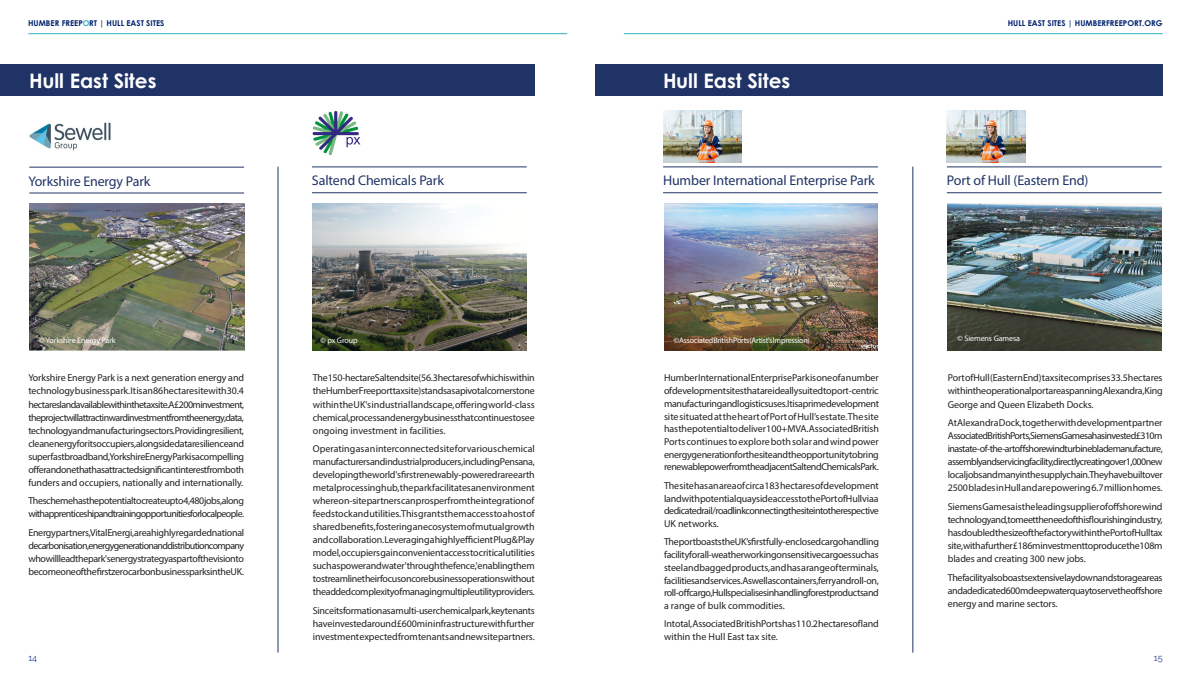
<style>
.page{position:relative;width:1191px;height:681px;background:#fff}
.page>*{position:absolute;margin:0;border:0;box-sizing:border-box;transform-origin:0 0}
.t1{font:700 20px "Century Gothic Pro";color:#fff}
.t2{font:14px "Myriad Pro";letter-spacing:-.01em;color:#203366}
.t3{font:10px/13px "Myriad Pro";letter-spacing:-.025em;color:#231f20;text-align:justify}
.t4{font:10px/13px "Myriad Pro";letter-spacing:-.06em;color:#231f20}
.t5{font:9px "Raleway";color:#253f8e}
.t6{font:8px "Myriad Pro";letter-spacing:-.02em;color:#fff}
.t7{font:700 8px "Century Gothic Pro";color:#01216e}
.s1{color:#31aec6}
</style>
<div class="page">
<hr style="left:28px;top:33px;width:539px;height:1px;background:#31aec6">
<hr style="left:624px;top:33px;width:538px;height:1px;background:#31aec6">
<img style="left:947px;top:203px;width:214px;height:148px">
<div style="left:0;top:64px;width:535px;height:32px;background:#203366"></div>
<div style="left:595px;top:64px;width:567px;height:32px;background:#203366"></div>
<hr style="left:29px;top:193px;width:215px;height:1px;background:#203366">
<hr style="left:312px;top:192px;width:215px;height:1px;background:#203366">
<hr style="left:663px;top:192px;width:215px;height:1px;background:#203366">
<hr style="left:947px;top:192px;width:214px;height:1px;background:#203366">
<hr style="left:29px;top:167px;width:215px;height:1px;background:#203366">
<hr style="left:278px;top:166px;width:1px;height:486px;background:#203366">
<hr style="left:912px;top:166px;width:1px;height:486px;background:#203366">
<hr style="left:312px;top:166px;width:215px;height:1px;background:#203366">
<hr style="left:663px;top:166px;width:215px;height:1px;background:#203366">
<hr style="left:947px;top:166px;width:214px;height:1px;background:#203366">
<img style="left:29px;top:203px;width:215px;height:148px">
<img style="left:313px;top:203px;width:214px;height:148px">
<img style="left:29px;top:122px;width:82px;height:29px">
<img style="left:312px;top:111px;width:49px;height:45px">
<img style="left:663px;top:110px;width:79px;height:52px">
<img style="left:947px;top:110px;width:78px;height:52px">
<img style="left:664px;top:203px;width:214px;height:148px">
<p class="t7" style="left:28px;top:18px;width:138px">HUMBER FREEP<span class="s1">O</span>RT | HULL EAST SITES</p>
<p class="t7" style="left:1007px;top:18px;width:156px">HULL EAST SITES | HUMBERFREEPORT.ORG</p>
<p class="t1" style="left:29px;top:68px;width:129px">Hull East Sites</p>
<p class="t1" style="left:663px;top:68px;width:129px">Hull East Sites</p>
<p class="t2" style="left:28px;top:172px;width:124px">Yorkshire Energy Park</p>
<p class="t2" style="left:312px;top:172px;width:133px">Saltend Chemicals Park</p>
<p class="t2" style="left:663px;top:172px;width:213px">Humber International Enterprise Park</p>
<p class="t2" style="left:947px;top:172px;width:143px">Port of Hull (Eastern End)</p>
<p class="t6" style="left:674px;top:335px;width:138px">© Associated British Ports (Artist's Impression)</p>
<p class="t6" style="left:957px;top:333px;width:64px">© Siemens Gamesa</p>
<p class="t6" style="left:39px;top:335px;width:78px">© Yorkshire Energy Park</p>
<p class="t6" style="left:320px;top:335px;width:39px">© px Group</p>
<p class="t6" style="left:680px;top:335px;width:32px">px Group</p>
<p class="t3" style="left:28px;top:371px;width:217px">Yorkshire Energy Park is a next generation energy and technology business park. It is an 86 hectare site with 30.4 hectares land available within the tax site. A £200m investment, the project will attract inward investment from the energy, data, technology and manufacturing sectors. Providing resilient, clean energy for its occupiers, alongside data resilience and superfast broadband, Yorkshire Energy Park is a compelling offer and one that has attracted significant interest from both funders and occupiers, nationally and internationally.</p>
<p class="t4" style="left:28px;top:494px;width:217px">The scheme has the potential to create up to 4,480 jobs, along with apprenticeship and training opportunities for local people.</p>
<p class="t3" style="left:28px;top:525px;width:217px">Energy partners, Vital Energi, are a highly regarded national decarbonisation, energy generation and distribution company who will lead the park's energy strategy as part of the vision to become one of the first zero carbon business parks in the UK.</p>
<p class="t3" style="left:313px;top:371px;width:223px">The 150-hectare Saltend site (56.3 hectares of which is within the Humber Freeport tax site) stands as a pivotal cornerstone within the UK's industrial landscape, offering world-class chemical, process and energy business that continues to see ongoing investment in facilities.</p>
<p class="t3" style="left:313px;top:442px;width:223px">Operating as an interconnected site for various chemical manufacturers and industrial producers, including Pensana, developing the world's first renewably-powered rare earth metal processing hub, the park facilitates an environment where on-site partners can prosper from the integration of feedstock and utilities. This grants them access to a host of shared benefits, fostering an ecosystem of mutual growth and collaboration. Leveraging a highly efficient Plug &amp; Play model, occupiers gain convenient access to critical utilities such as power and water 'through the fence,' enabling them to streamline their focus on core business operations without the added complexity of managing multiple utility providers.</p>
<p class="t3" style="left:313px;top:603px;width:223px">Since its formation as a multi-user chemical park, key tenants have invested around £600m in infrastructure with further investment expected from tenants and new site partners.</p>
<p class="t3" style="left:664px;top:371px;width:216px;line-height:12.7px">Humber International Enterprise Park is one of a number of development sites that are ideally suited to port-centric manufacturing and logistics uses. It is a prime development site situated at the heart of Port of Hull’s estate. The site has the potential to deliver 100+ MVA. Associated British Ports continues to explore both solar and wind power energy generation for the site and the opportunity to bring renewable power from the adjacent Saltend Chemicals Park.</p>
<p class="t3" style="left:664px;top:479px;width:216px;line-height:12.7px">The site has an area of circa 183 hectares of development land with potential quayside access to the Port of Hull via a dedicated rail/road link connecting the site into the respective UK networks.</p>
<p class="t3" style="left:664px;top:535px;width:216px;line-height:12.7px">The port boasts the UK’s first fully-enclosed cargo handling facility for all-weather working on sensitive cargoes such as steel and bagged products, and has a range of terminals, facilities and services. As well as containers, ferry and roll-on, roll-off cargo, Hull specialises in handling forest products and a range of bulk commodities.</p>
<p class="t3" style="left:664px;top:617px;width:216px;line-height:12.7px">In total, Associated British Ports has 110.2 hectares of land within the Hull East tax site.</p>
<p class="t3" style="left:947px;top:371px;width:216px">Port of Hull (Eastern End) tax site comprises 33.5 hectares within the operational port area spanning Alexandra, King George and Queen Elizabeth Docks.</p>
<p class="t3" style="left:947px;top:416px;width:216px">At Alexandra Dock, together with development partner Associated British Ports, Siemens Gamesa has invested £310m in a state-of-the-art offshore wind turbine blade manufacture, assembly and servicing facility, directly creating over 1,000 new local jobs and many in the supply chain. They have built over 2500 blades in Hull and are powering 6.7 million homes.</p>
<p class="t3" style="left:947px;top:499px;width:216px">Siemens Gamesa is the leading supplier of offshore wind technology and, to meet the need of this flourishing industry, has doubled the size of the factory within the Port of Hull tax site, with a further £186m investment to produce the 108m blades and creating 300 new jobs.</p>
<p class="t3" style="left:947px;top:570px;width:216px">The facility also boasts extensive lay down and storage areas and a dedicated 600m deep water quay to serve the offshore energy and marine sectors.</p>
<p class="t5" style="left:28px;top:652px;width:10px">14</p>
<p class="t5" style="left:1153px;top:652px;width:10px">15</p>
</div>
